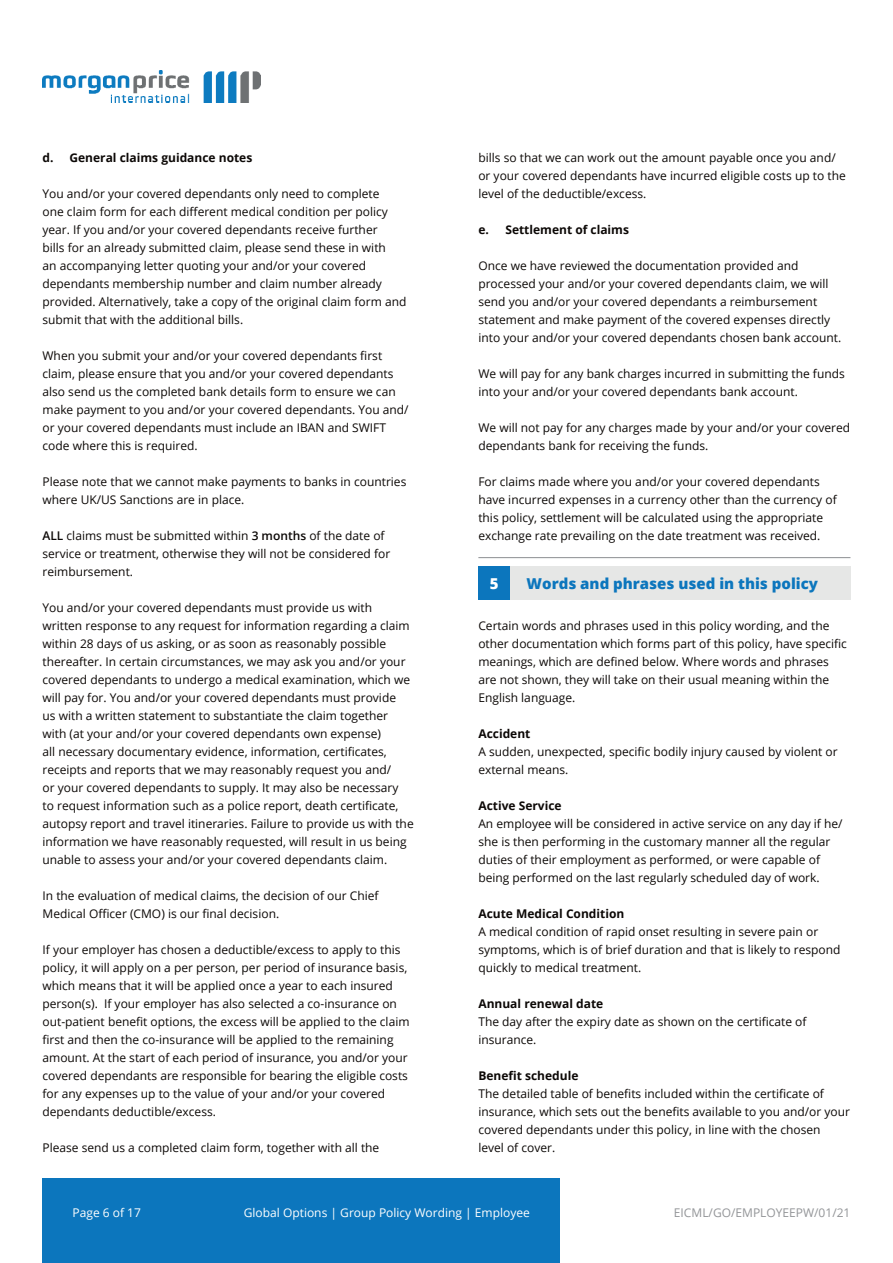
<style>
.page{position:relative;width:893px;height:1263px;background:#fff}
.page>*{position:absolute;margin:0;border:0;box-sizing:border-box;transform-origin:0 0}
.t1{font:800 15px "Open Sans";color:#0c76bd}
.t2{font:800 15px "Open Sans";color:#fff}
.Main_text_body{font:12px/18px "Open Sans";color:#0c0806}
.Main_text_body-2{font:700 12px "Open Sans";color:#0c0806}
.t3{font:12px "Open Sans";color:#fff}
.t4{font:12px "Open Sans";color:#939598}
.s1{font-weight:600}
</style>
<div class="page">
<div style="left:43px;top:1178px;width:517px;height:85px;background:#0c76bd"></div>
<img style="left:43px;top:70px;width:218px;height:32px">
<div style="left:478px;top:566px;width:372px;height:34px;background:#e6e7e6"></div>
<div style="left:478px;top:566px;width:32px;height:34px;background:#0c76bd"></div>
<hr style="left:478px;top:557px;width:372px;height:1px;background:#939598">
<p class="Main_text_body-2" style="left:43px;top:149px;width:211px">d. General claims guidance notes</p>
<p class="Main_text_body" style="left:43px;top:184px;width:365px">You and/or your covered dependants only need to complete<br>one claim form for each different medical condition per policy year. If you and/or your covered dependants receive further<br>bills for an already submitted claim, please send these in with<br>an accompanying letter quoting your and/or your covered dependants membership number and claim number already provided. Alternatively, take a copy of the original claim form and submit that with the additional bills.</p>
<p class="Main_text_body" style="left:43px;top:346px;width:368px">When you submit your and/or your covered dependants first claim, please ensure that you and/or your covered dependants also send us the completed bank details form to ensure we can make payment to you and/or your covered dependants. You and/ or your covered dependants must include an IBAN and SWIFT code where this is required.</p>
<p class="Main_text_body" style="left:43px;top:472px;width:365px">Please note that we cannot make payments to banks in countries</p>
<p class="Main_text_body" style="left:43px;top:490px;width:203px">where UK/US Sanctions are in place.</p>
<p class="Main_text_body" style="left:43px;top:526px;width:344px"><span class="s1">ALL</span> claims must be submitted within <span class="s1">3 months</span> of the date of</p>
<p class="Main_text_body" style="left:43px;top:544px;width:349px">service or treatment, otherwise they will not be considered for</p>
<p class="Main_text_body" style="left:43px;top:562px;width:92px">reimbursement.</p>
<p class="Main_text_body" style="left:43px;top:598px;width:373px">You and/or your covered dependants must provide us with written response to any request for information regarding a claim within 28 days of us asking, or as soon as reasonably possible thereafter. In certain circumstances, we may ask you and/or your covered dependants to undergo a medical examination, which we will pay for. You and/or your covered dependants must provide<br>us with a written statement to substantiate the claim together with (at your and/or your covered dependants own expense)<br>all necessary documentary evidence, information, certificates, receipts and reports that we may reasonably request you and/<br>or your covered dependants to supply. It may also be necessary<br>to request information such as a police report, death certificate, autopsy report and travel itineraries. Failure to provide us with the information we have reasonably requested, will result in us being unable to assess your and/or your covered dependants claim.</p>
<p class="Main_text_body" style="left:43px;top:886px;width:338px">In the evaluation of medical claims, the decision of our Chief</p>
<p class="Main_text_body" style="left:43px;top:904px;width:238px">Medical Officer (CMO) is our final decision.</p>
<p class="Main_text_body" style="left:43px;top:940px;width:368px">If your employer has chosen a deductible/excess to apply to this policy, it will apply on a per person, per period of insurance basis, which means that it will be applied once a year to each insured person(s). If your employer has also selected a co-insurance on out-patient benefit options, the excess will be applied to the claim first and then the co-insurance will be applied to the remaining amount. At the start of each period of insurance, you and/or your covered dependants are responsible for bearing the eligible costs for any expenses up to the value of your and/or your covered dependants deductible/excess.</p>
<p class="Main_text_body" style="left:43px;top:1138px;width:338px">Please send us a completed claim form, together with all the</p>
<p class="Main_text_body" style="left:478px;top:148px;width:369px">bills so that we can work out the amount payable once you and/ or your covered dependants have incurred eligible costs up to the level of the deductible/excess.</p>
<p class="Main_text_body-2" style="left:478px;top:221px;width:152px">e. Settlement of claims</p>
<p class="Main_text_body" style="left:478px;top:256px;width:353px">Once we have reviewed the documentation provided and processed your and/or your covered dependants claim, we will send you and/or your covered dependants a reimbursement statement and make payment of the covered expenses directly</p>
<p class="Main_text_body" style="left:478px;top:328px;width:364px">into your and/or your covered dependants chosen bank account.</p>
<p class="Main_text_body" style="left:478px;top:364px;width:368px">We will pay for any bank charges incurred in submitting the funds</p>
<p class="Main_text_body" style="left:478px;top:382px;width:321px">into your and/or your covered dependants bank account.</p>
<p class="Main_text_body" style="left:478px;top:418px;width:373px">We will not pay for any charges made by your and/or your covered dependants bank for receiving the funds.</p>
<p class="Main_text_body" style="left:478px;top:472px;width:360px">For claims made where you and/or your covered dependants have incurred expenses in a currency other than the currency of this policy, settlement will be calculated using the appropriate exchange rate prevailing on the date treatment was received.</p>
<p class="t2" style="left:490px;top:572px;width:10px">5</p>
<p class="t1" style="left:527px;top:572px;width:293px">Words and phrases used in this policy</p>
<p class="Main_text_body" style="left:478px;top:616px;width:370px">Certain words and phrases used in this policy wording, and the other documentation which forms part of this policy, have specific meanings, which are defined below. Where words and phrases are not shown, they will take on their usual meaning within the English language.</p>
<p class="Main_text_body-2" style="left:478px;top:725px;width:54px">Accident</p>
<p class="Main_text_body" style="left:478px;top:742px;width:361px">A sudden, unexpected, specific bodily injury caused by violent or external means.</p>
<p class="Main_text_body-2" style="left:478px;top:797px;width:85px">Active Service</p>
<p class="Main_text_body" style="left:478px;top:814px;width:366px">An employee will be considered in active service on any day if he/</p>
<p class="Main_text_body" style="left:478px;top:832px;width:354px">she is then performing in the customary manner all the regular</p>
<p class="Main_text_body" style="left:478px;top:850px;width:343px">duties of their employment as performed, or were capable of</p>
<p class="Main_text_body" style="left:478px;top:868px;width:343px">being performed on the last regularly scheduled day of work.</p>
<p class="Main_text_body-2" style="left:478px;top:905px;width:148px">Acute Medical Condition</p>
<p class="Main_text_body" style="left:478px;top:922px;width:364px">A medical condition of rapid onset resulting in severe pain or symptoms, which is of brief duration and that is likely to respond quickly to medical treatment.</p>
<p class="Main_text_body-2" style="left:478px;top:995px;width:126px">Annual renewal date</p>
<p class="Main_text_body" style="left:478px;top:1012px;width:330px">The day after the expiry date as shown on the certificate of</p>
<p class="Main_text_body" style="left:478px;top:1030px;width:60px">insurance.</p>
<p class="Main_text_body-2" style="left:478px;top:1067px;width:102px">Benefit schedule</p>
<p class="Main_text_body" style="left:478px;top:1084px;width:373px">The detailed table of benefits included within the certificate of insurance, which sets out the benefits available to you and/or your covered dependants under this policy, in line with the chosen</p>
<p class="Main_text_body" style="left:478px;top:1138px;width:78px">level of cover.</p>
<p class="t3" style="left:73px;top:1204px;width:70px">Page 6 of 17</p>
<p class="t3" style="left:244px;top:1204px;width:287px">Global Options | Group Policy Wording | Employee</p>
<p class="t4" style="left:674px;top:1204px;width:178px">EICML/GO/EMPLOYEEPW/01/21</p>
</div>
